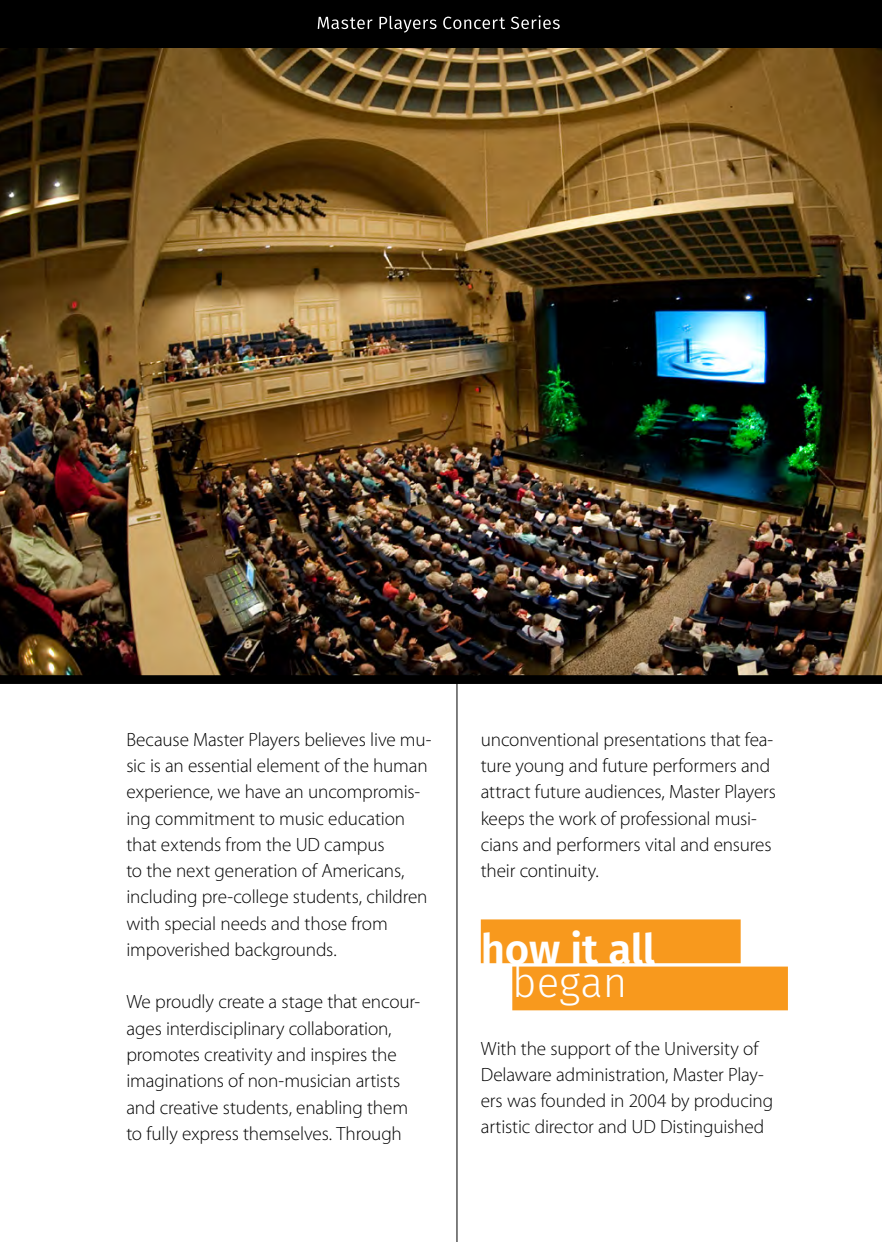
<style>
.page{position:relative;width:882px;height:1242px;background:#fff}
.page>*{position:absolute;margin:0;border:0;box-sizing:border-box;transform-origin:0 0}
.t1{font:600 42px "Fira Sans";letter-spacing:-.005em;color:#fff}
.t2{font:300 42px "Fira Sans";color:#fff}
.t3{font:300 19.25px/26.2px "Myriad Pro";letter-spacing:-.01em;color:#000}
</style>
<div class="page">
<hr style="left:457px;top:0;width:1px;height:1241px;background:#000">
<img style="left:0;top:47px;width:882px;height:628px">
<div style="left:481px;top:919px;width:260px;height:44px;background:#f8991d"></div>
<div style="left:512px;top:966px;width:276px;height:44px;background:#f8991d"></div>
<div style="left:0;top:0;width:882px;height:47px;background:#000"></div>
<svg style="left:318px;top:15px;width:242px;height:18px"></svg>
<div style="left:0;top:675px;width:882px;height:8px;background:#000"></div>
<p class="t3" style="left:126px;top:725px;width:307px">Because Master Players believes live mu&shy;sic is an essential element of the human experience, we have an uncompromis&shy;ing commitment to music education that extends from the UD campus<br>to the next generation of Americans, including pre-college students, children with special needs and those from impoverished backgrounds.</p>
<p class="t3" style="left:126px;top:988px;width:295px">We proudly create a stage that encour&shy;ages interdisciplinary collaboration, promotes creativity and inspires the imaginations of non-musician artists and creative students, enabling them to fully express themselves. Through</p>
<p class="t3" style="left:481px;top:725px;width:297px">unconventional presentations that fea&shy;ture young and future performers and attract future audiences, Master Players keeps the work of professional musi&shy;cians and performers vital and ensures their continuity.</p>
<h1 class="t1" style="left:481px;top:919px;width:176px">how it all</h1>
<h1 class="t2" style="left:512px;top:952px;width:117px">began</h1>
<p class="t3" style="left:481px;top:1034px;width:294px">With the support of the University of Delaware administration, Master Play&shy;ers was founded in 2004 by producing artistic director and UD Distinguished</p>
</div>
